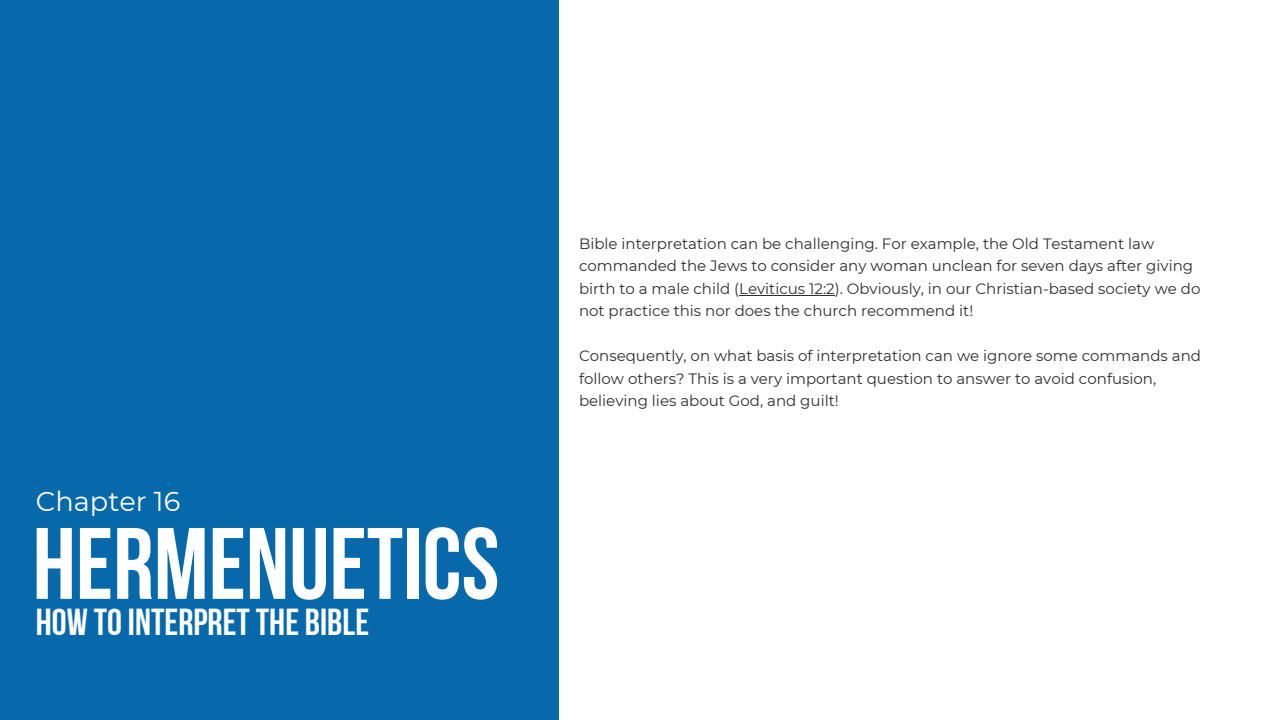
<style>
.page{position:relative;width:1281px;height:720px;background:#fff}
.page>*{position:absolute;margin:0;border:0;box-sizing:border-box;transform-origin:0 0}
.t1{font:101.25px "Bebas Neue Cyrillic";color:#fff}
.t2{font:37.5px "Bebas Neue Cyrillic";color:#fff}
.t3{font:27.25px "Montserrat";color:#fff}
.t4{font:15px/22.5px "Montserrat";color:#2f2f2f}
</style>
<div class="page">
<div style="left:0;top:0;width:559px;height:720px;background:#0769aa"></div>
<hr style="left:739px;top:295px;width:96px;height:1px;background:#2f2f2f">
<p class="t3" style="left:36px;top:485px;width:146px">Chapter 16</p>
<p class="t1" style="left:33px;top:523px;width:468px">HERMENUETICS</p>
<p class="t2" style="left:36px;top:606px;width:335px">HOW TOINTERPRETTHE BIBLE</p>
<p class="t4" style="left:579px;top:232px;width:623px">Bible interpretation can be challenging. For example, the Old Testament law commanded the Jews to consider any woman unclean for seven days after giving birth to a male child (Leviticus 12:2). Obviously, in our Christian-based society we do not practice this nor does the church recommend it!</p>
<p class="t4" style="left:579px;top:344px;width:623px">Consequently, on what basis of interpretation can we ignore some commands and follow others? This is a very important question to answer to avoid confusion, believing lies about God, and guilt!</p>
</div>
